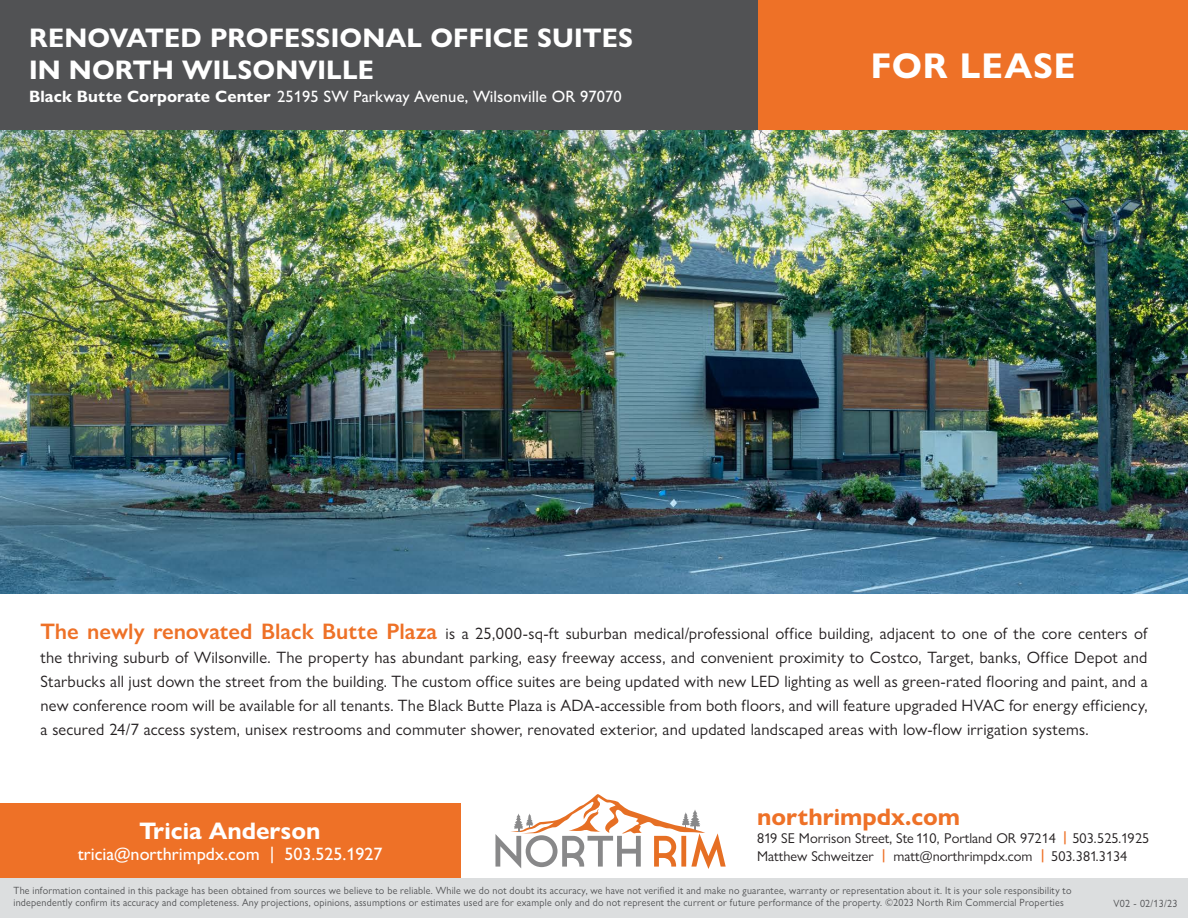
<style>
.page{position:relative;width:1188px;height:918px;background:#fff}
.page>*{position:absolute;margin:0;border:0;box-sizing:border-box;transform-origin:0 0}
.t1{font:700 36px "Gill Sans Nova";letter-spacing:.02em;color:#fff}
.t2{font:700 27px/32.4px "Gill Sans Nova";letter-spacing:.005em;color:#fff}
.t3{font:700 24px "Gill Sans Nova";color:#ee7127}
.t4{font:700 24px "Gill Sans Nova";color:#fff}
.t5{font:500 18px "Gill Sans Nova";color:#fff}
.t6{font:16.5px/24px "Gill Sans Nova";letter-spacing:.015em;color:#231f20;text-align:justify}
.t7{font:500 16.5px "Gill Sans Nova";letter-spacing:.005em;color:#fff}
.t8{font:14.25px/18px "Gill Sans Nova";color:#231f20}
.t9{font:10.5px/12px "Gill Sans Nova";letter-spacing:.025em;color:#515254;scale:.96 1}
.s1{font-weight:700}
.s2{font-weight:600;font-size:22.5px;color:#ee7127}
.s3{font-weight:600;color:#ee7127}
</style>
<div class="page">
<img style="left:0;top:129px;width:1188px;height:465px">
<div style="left:0;top:878px;width:1188px;height:40px;background:#dcdedf"></div>
<svg style="left:495px;top:794px;width:231px;height:75px"></svg>
<div style="left:0;top:804px;width:460px;height:74px;background:#ee7127"></div>
<div style="left:0;top:0;width:759px;height:129px;background:#515254"></div>
<div style="left:758px;top:0;width:430px;height:129px;background:#ee7127"></div>
<h2 class="t2" style="left:29px;top:22px;width:606px">RENOVATED PROFESSIONAL OFFICE SUITES<br>IN NORTH WILSONVILLE</h2>
<p class="t7" style="left:29px;top:86px;width:594px"><span class="s1">Black Butte Corporate Center</span> 25195 SW Parkway Avenue, Wilsonville OR 97070</p>
<h1 class="t1" style="left:871px;top:43px;width:206px">FOR LEASE</h1>
<p class="t6" style="left:40px;top:622px;width:1109px"><span class="s2">The newly renovated Black Butte Plaza</span> is a 25,000-sq-ft suburban medical/professional office building, adjacent to one of the core centers of the thriving suburb of Wilsonville. The property has abundant parking, easy freeway access, and convenient proximity to Costco, Target, banks, Office Depot and Starbucks all just down the street from the building. The custom office suites are being updated with new LED lighting as well as green-rated flooring and paint, and a new conference room will be available for all tenants. The Black Butte Plaza is ADA-accessible from both floors, and will feature upgraded HVAC for energy efficiency, a secured 24/7 access system, unisex restrooms and commuter shower, renovated exterior, and updated landscaped areas with low-flow irrigation systems.</p>
<h3 class="t4" style="left:140px;top:816px;width:182px">Tricia Anderson</h3>
<p class="t5" style="left:78px;top:843px;width:306px">tricia@northrimpdx.com | 503.525.1927</p>
<h3 class="t3" style="left:757px;top:802px;width:204px">northrimpdx.com</h3>
<p class="t8" style="left:757px;top:829px;width:394px">819 SE Morrison Street, Ste 110, Portland OR 97214 <span class="s3">|</span> 503.525.1925<br>Matthew Schweitzer <span class="s3">|</span> matt@northrimpdx.com <span class="s3">|</span> 503.381.3134</p>
<p class="t9" style="left:14px;top:884px;width:1104px">The information contained in this package has been obtained from sources we believe to be reliable. While we do not doubt its accuracy, we have not verified it and make no guarantee, warranty or representation about it. It is your sole responsibility to independently confirm its accuracy and completeness. Any projections, opinions, assumptions or estimates used are for example only and do not represent the current or future performance of the property. ©2023 North Rim Commercial Properties</p>
<p class="t9" style="left:1114px;top:897px;width:68px">V02 - 02/13/23</p>
</div>
